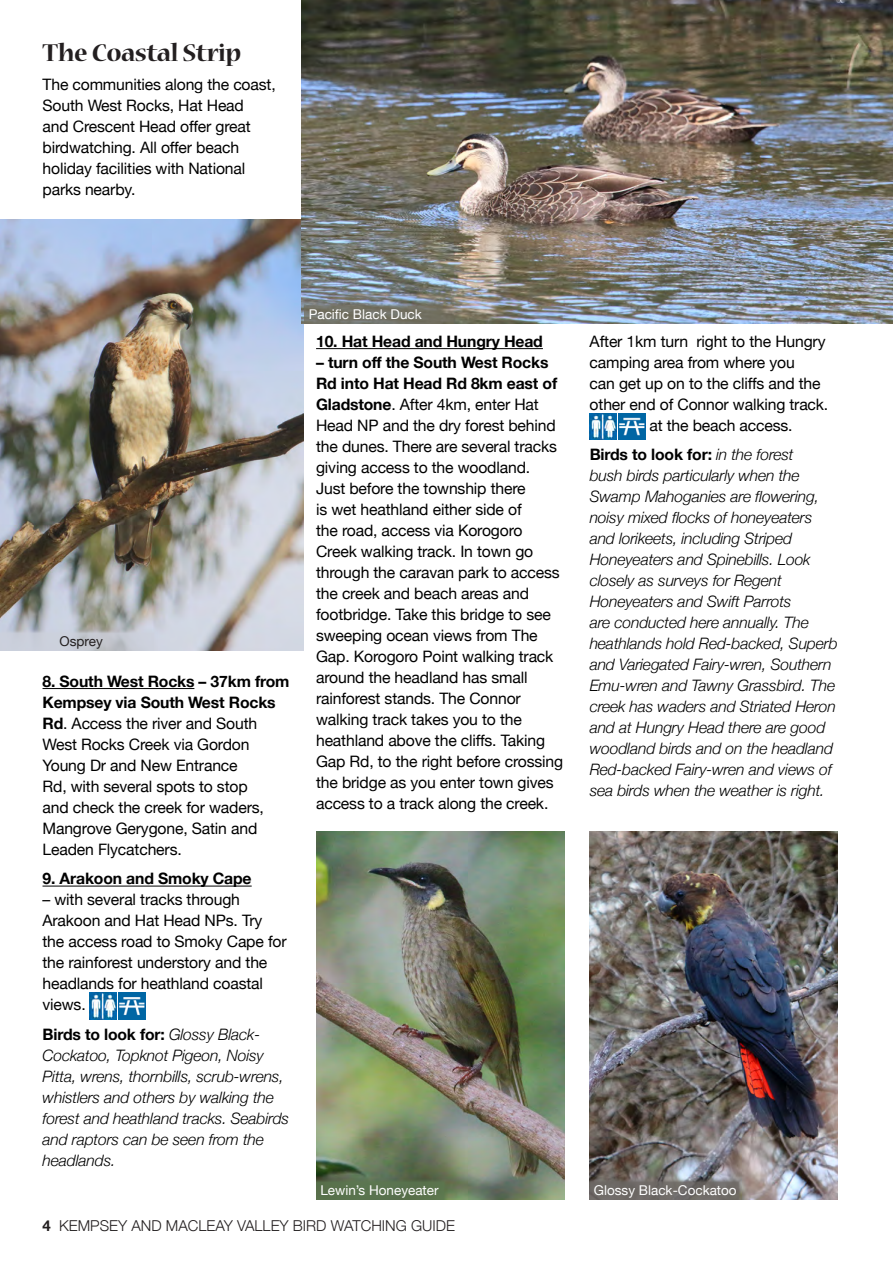
<style>
.page{position:relative;width:893px;height:1263px;background:#fff}
.page>*{position:absolute;margin:0;border:0;box-sizing:border-box;transform-origin:0 0}
.t1{font:700 27px "Nueva Std";letter-spacing:-.02em;color:#231f20}
.b1{font:15.75px/21px "Helvetica Neue";letter-spacing:-.01em;color:#000}
.b1_italic{font:italic 300 15.75px/21px "Helvetica Neue";letter-spacing:-.01em;color:#000}
.b1-2{font:700 15.75px "Helvetica Neue";letter-spacing:-.01em;color:#000}
.t2{font:300 15px "Helvetica Neue";color:#231f20}
.t3{font:13.5px "Helvetica Neue";color:#fff}
.t4{font:13.5px "Helvetica Neue";color:#231f20}
.s1{font-weight:700}
.s2{font-weight:700;font-style:normal}
</style>
<div class="page">
<hr style="left:892px;top:576px;width:1px;height:623px;background:#458aff">
<hr style="left:43px;top:688px;width:151px;height:1px;background:#000">
<hr style="left:43px;top:886px;width:209px;height:1px;background:#000">
<img style="left:90px;top:993px;width:26px;height:26px">
<img style="left:119px;top:993px;width:27px;height:26px">
<hr style="left:316px;top:348px;width:227px;height:1px;background:#000">
<img style="left:590px;top:413px;width:26px;height:27px">
<img style="left:619px;top:413px;width:26px;height:27px">
<img style="left:0;top:219px;width:303px;height:432px">
<img style="left:590px;top:831px;width:248px;height:368px">
<img style="left:316px;top:831px;width:248px;height:368px">
<svg style="left:0;top:629px;width:157px;height:22px;background:#c5c9d3"></svg>
<div style="left:316px;top:1178px;width:132px;height:21px;background:#5c7850"></div>
<svg style="left:590px;top:1178px;width:153px;height:21px;background:#716c69"></svg>
<img style="left:302px;top:0;width:591px;height:323px">
<svg style="left:304px;top:302px;width:140px;height:21px;background:#75756c"></svg>
<p class="t1" style="left:43px;top:40px;width:200px">The Coastal Strip</p>
<p class="b1" style="left:43px;top:74px;width:235px">The communities along the coast,<br>South West Rocks, Hat Head<br>and Crescent Head offer great birdwatching. All offer beach holiday facilities with National parks nearby.</p>
<p class="t4" style="left:60px;top:633px;width:45px">Osprey</p>
<p class="b1" style="left:43px;top:671px;width:248px"><span class="s1">8. South West Rocks – 37km from<br>Kempsey via South West Rocks<br>Rd</span>. Access the river and South<br>West Rocks Creek via Gordon<br>Young Dr and New Entrance<br>Rd, with several spots to stop<br>and check the creek for waders,<br>Mangrove Gerygone, Satin and<br>Leaden Flycatchers.</p>
<p class="b1-2" style="left:43px;top:869px;width:211px">9. Arakoon and Smoky Cape</p>
<p class="b1" style="left:43px;top:889px;width:246px">– with several tracks through<br>Arakoon and Hat Head NPs. Try the access road to Smoky Cape for the rainforest understory and the headlands for heathland coastal views.</p>
<p class="b1_italic" style="left:43px;top:1024px;width:248px"><span class="s2">Birds to look for:</span> Glossy Black-<br>Cockatoo, Topknot Pigeon, Noisy<br>Pitta, wrens, thornbills, scrub-wrens, whistlers and others by walking the forest and heathland tracks. Seabirds and raptors can be seen from the headlands.</p>
<p class="t3" style="left:309px;top:306px;width:115px">Pacific Black Duck</p>
<p class="b1-2" style="left:316px;top:332px;width:228px">10. Hat Head and Hungry Head</p>
<p class="b1" style="left:316px;top:352px;width:249px"><span class="s1">– turn off the South West Rocks<br>Rd into Hat Head Rd 8km east of<br>Gladstone</span>. After 4km, enter Hat<br>Head NP and the dry forest behind the dunes. There are several tracks giving access to the woodland.<br>Just before the township there<br>is wet heathland either side of<br>the road, access via Korogoro<br>Creek walking track. In town go through the caravan park to access the creek and beach areas and footbridge. Take this bridge to see sweeping ocean views from The<br>Gap. Korogoro Point walking track around the headland has small rainforest stands. The Connor walking track takes you to the heathland above the cliffs. Taking<br>Gap Rd, to the right before crossing the bridge as you enter town gives access to a track along the creek.</p>
<p class="b1" style="left:590px;top:330px;width:237px">After 1km turn right to the Hungry</p>
<p class="b1" style="left:590px;top:351px;width:207px">camping area from where you</p>
<p class="b1" style="left:590px;top:372px;width:232px">can get up on to the cliffs and the</p>
<p class="b1" style="left:590px;top:393px;width:240px">other end of Connor walking track.</p>
<p class="b1" style="left:649px;top:414px;width:145px">at the beach access.</p>
<p class="b1_italic" style="left:590px;top:444px;width:250px"><span class="s2">Birds to look for:</span> in the forest<br>bush birds particularly when the Swamp Mahoganies are flowering, noisy mixed flocks of honeyeaters and lorikeets, including Striped Honeyeaters and Spinebills. Look closely as surveys for Regent Honeyeaters and Swift Parrots<br>are conducted here annually. The heathlands hold Red-backed, Superb and Variegated Fairy-wren, Southern Emu-wren and Tawny Grassbird. The creek has waders and Striated Heron and at Hungry Head there are good woodland birds and on the headland Red-backed Fairy-wren and views of sea birds when the weather is right.</p>
<p class="t3" style="left:320px;top:1182px;width:120px">Lewin’s Honeyeater</p>
<p class="t3" style="left:594px;top:1182px;width:144px">Glossy Black-Cockatoo</p>
<p class="t2" style="left:43px;top:1216px;width:414px"><span class="s1">4</span> KEMPSEY AND MACLEAY VALLEY BIRD WATCHING GUIDE</p>
</div>
